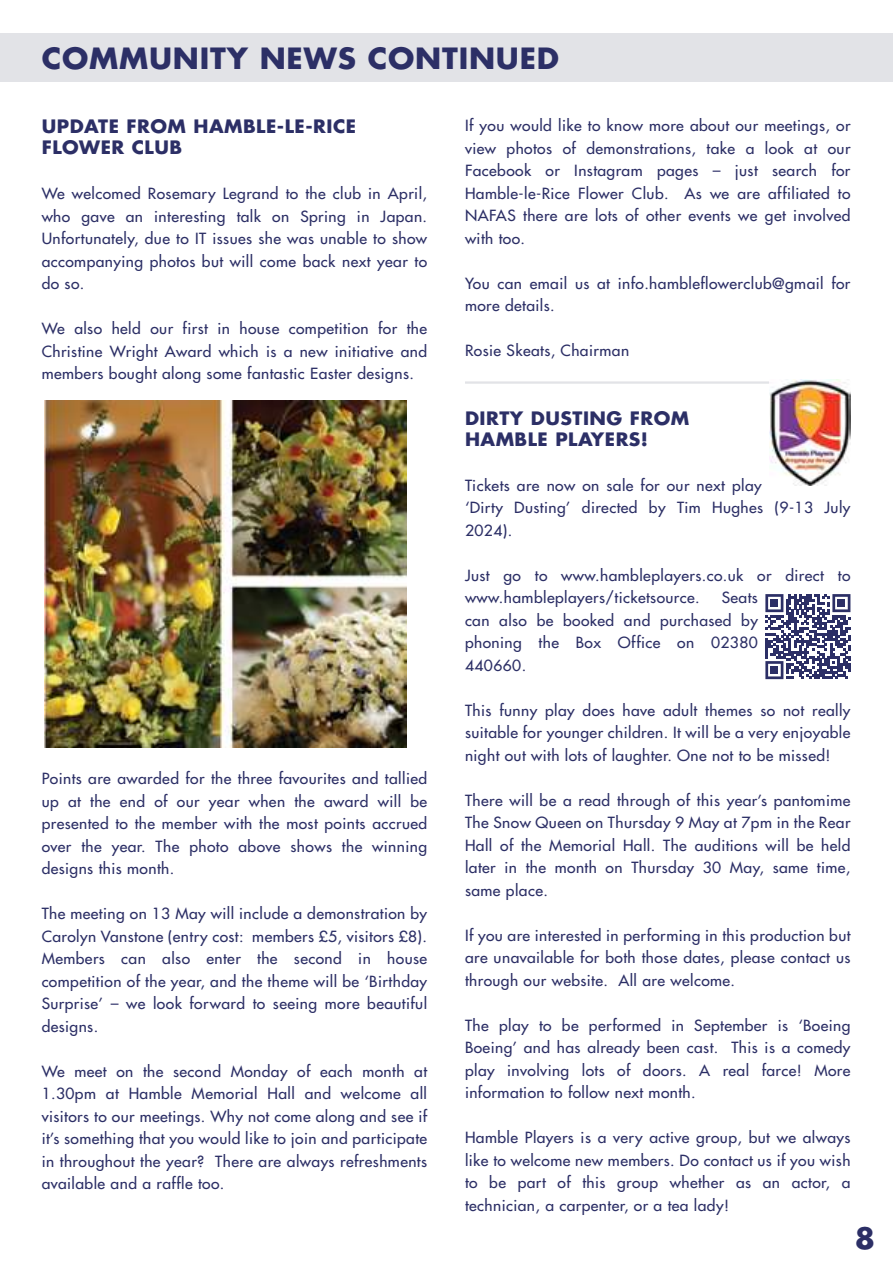
<style>
.page{position:relative;width:893px;height:1263px;background:#fff}
.page>*{position:absolute;margin:0;border:0;box-sizing:border-box;transform-origin:0 0}
.t1{font:700 28.5px "Futura";letter-spacing:.025em;color:#2c2f66;scale:1.04 1}
.t2{font:700 18px/21px "Futura";letter-spacing:.025em;color:#2c2f66;scale:1.04 1}
.t3{font:15px/22.5px "Futura";letter-spacing:.025em;color:#2c2f66;text-align:justify;scale:1.04 1}
</style>
<div class="page">
<div style="left:0;top:34px;width:893px;height:48px;background:#e2e3e7"></div>
<img style="left:45px;top:400px;width:361px;height:347px">
<hr style="left:465px;top:381px;width:385px;height:3px;background:#e2e3e7">
<svg style="left:765px;top:594px;width:85px;height:85px"></svg>
<div style="left:771px;top:599px;width:7px;height:8px;background:#2c2f66"></div>
<div style="left:838px;top:599px;width:7px;height:8px;background:#2c2f66"></div>
<div style="left:771px;top:666px;width:7px;height:8px;background:#2c2f66"></div>
<img style="left:769px;top:379px;width:81px;height:106px">
<h1 class="t1" style="left:42px;top:46px;width:499px">COMMUNITY NEWS CONTINUED</h1>
<p class="t2" style="left:42px;top:117px;width:304px">UPDATE FROM HAMBLE-LE-RICE<br>FLOWER CLUB</p>
<p class="t3" style="left:42px;top:183px;width:372px">We welcomed Rosemary Legrand to the club in April, who gave an interesting talk on Spring in Japan.<br>Unfortunately, due to IT issues she was unable to show accompanying photos but will come back next year to do so.</p>
<p class="t3" style="left:42px;top:318px;width:372px">We also held our first in house competition for the Christine Wright Award which is a new initiative and members bought along some fantastic Easter designs.</p>
<p class="t3" style="left:42px;top:768px;width:372px">Points are awarded for the three favourites and tallied up at the end of our year when the award will be presented to the member with the most points accrued over the year. The photo above shows the winning designs this month.</p>
<p class="t3" style="left:42px;top:903px;width:372px">The meeting on 13 May will include a demonstration by Carolyn Vanstone (entry cost: members £5, visitors £8).<br>Members can also enter the second in house competition of the year, and the theme will be ‘Birthday Surprise’ – we look forward to seeing more beautiful designs.</p>
<p class="t3" style="left:42px;top:1061px;width:372px">We meet on the second Monday of each month at 1.30pm at Hamble Memorial Hall and welcome all visitors to our meetings. Why not come along and see if it’s something that you would like to join and participate in throughout the year? There are always refreshments available and a raffle too.</p>
<p class="t3" style="left:465px;top:115px;width:372px">If you would like to know more about our meetings, or view photos of demonstrations, take a look at our Facebook or Instagram pages – just search for Hamble-le-Rice Flower Club. As we are affiliated to NAFAS there are lots of other events we get involved with too.</p>
<p class="t3" style="left:465px;top:273px;width:372px">You can email us at info.hambleflowerclub@gmail for more details.</p>
<p class="t3" style="left:465px;top:340px;width:159px">Rosie Skeats, Chairman</p>
<p class="t2" style="left:465px;top:409px;width:217px">DIRTY DUSTING FROM<br>HAMBLE PLAYERS!</p>
<p class="t3" style="left:465px;top:475px;width:372px;text-align:left">Tickets are now on sale for our next play<br>‘Dirty Dusting’ directed by Tim Hughes (9-13 July<br>2024).</p>
<p class="t3" style="left:465px;top:565px;width:372px">Just go to www.hambleplayers.co.uk or direct to www.hambleplayers/ticketsource.</p>
<p class="t3" style="left:465px;top:587px;width:283px;text-indent:257px">Seats can also be booked and purchased by phoning the Box Office on 02380<br>440660.</p>
<p class="t3" style="left:465px;top:700px;width:372px">This funny play does have adult themes so not really suitable for younger children. It will be a very enjoyable night out with lots of laughter. One not to be missed!</p>
<p class="t3" style="left:465px;top:790px;width:372px">There will be a read through of this year’s pantomime The Snow Queen on Thursday 9 May at 7pm in the Rear Hall of the Memorial Hall. The auditions will be held later in the month on Thursday 30 May, same time, same place.</p>
<p class="t3" style="left:465px;top:925px;width:372px">If you are interested in performing in this production but are unavailable for both those dates, please contact us through our website. All are welcome.</p>
<p class="t3" style="left:465px;top:1015px;width:372px">The play to be performed in September is ‘Boeing Boeing’ and has already been cast. This is a comedy play involving lots of doors. A real farce! More information to follow next month.</p>
<p class="t3" style="left:465px;top:1127px;width:372px">Hamble Players is a very active group, but we always like to welcome new members. Do contact us if you wish to be part of this group whether as an actor, a technician, a carpenter, or a tea lady!</p>
<h1 class="t1" style="left:855px;top:1225px;width:21px">8</h1>
</div>
